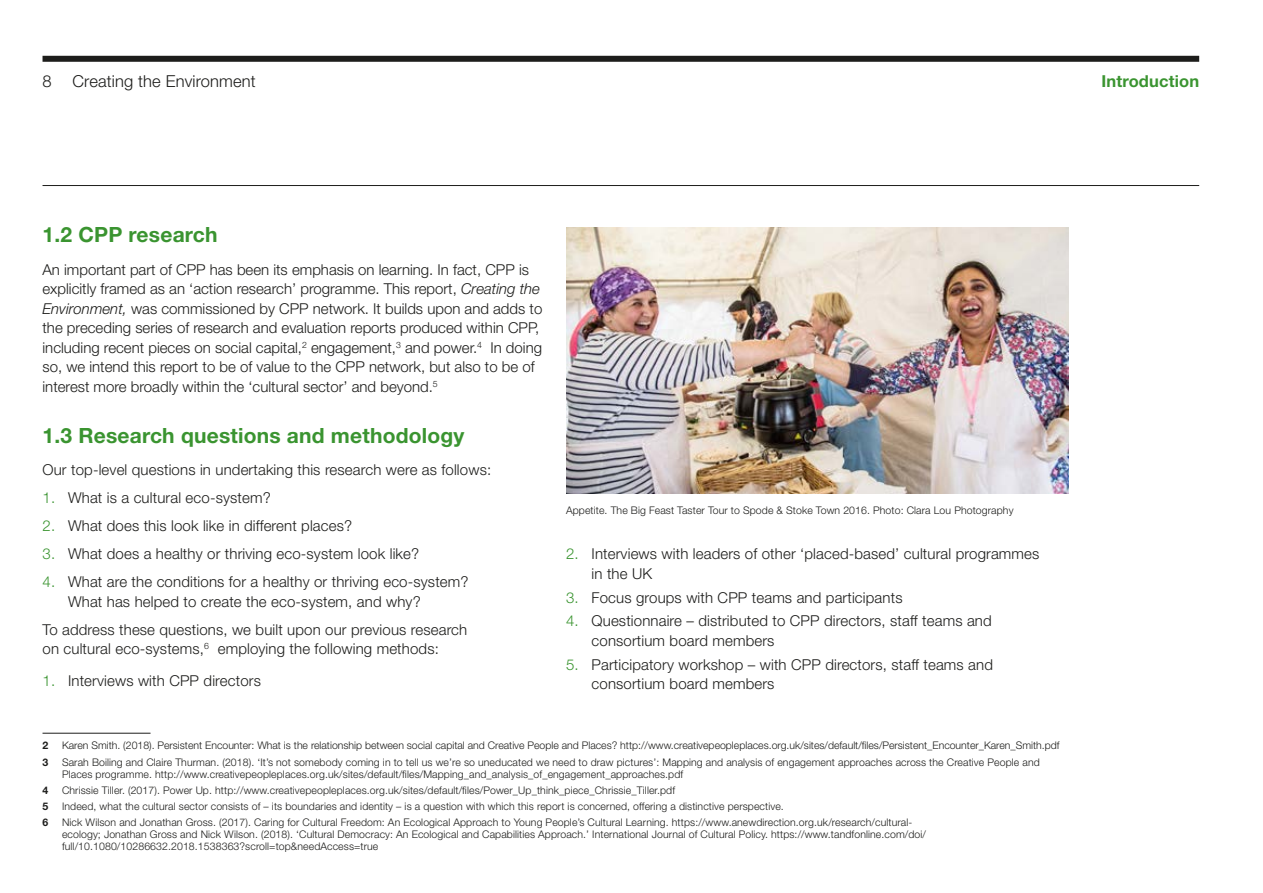
<style>
.page{position:relative;width:1263px;height:893px;background:#fff}
.page>*{position:absolute;margin:0;border:0;box-sizing:border-box;transform-origin:0 0}
.t1{font:700 21px "Helvetica Neue LT Std";letter-spacing:.01em;color:#3a9430}
.t2{font:300 16.5px "Helvetica Neue LT Std";letter-spacing:.01em;color:#1d1d1b}
.t3{font:700 16.5px "Helvetica Neue LT Std";letter-spacing:.01em;color:#3a9430}
.t4{font:300 15px/19.5px "Helvetica Neue LT Std";letter-spacing:.01em;color:#1d1d1b}
.t5{font:300 10.5px/12px "Helvetica Neue LT Std";letter-spacing:.01em;color:#1d1d1b}
.t6{font:700 10.5px "Helvetica Neue LT Std";color:#1d1d1b}
.s1{font-style:italic}
.s2{color:#3a9430}
</style>
<div class="page">
<hr style="left:43px;top:185px;width:1156px;height:1px;background:#1d1d1b">
<div style="left:43px;top:56px;width:1156px;height:6px;background:#1d1d1b"></div>
<hr style="left:43px;top:733px;width:108px;height:1px;background:#1d1d1b">
<img style="left:566px;top:227px;width:502px;height:266px">
<h2 class="t2" style="left:43px;top:72px;width:11px">8</h2>
<h2 class="t2" style="left:73px;top:72px;width:185px">Creating the Environment</h2>
<h2 class="t3" style="left:1101px;top:71px;width:99px">Introduction</h2>
<h1 class="t1" style="left:43px;top:222px;width:177px">1.2 CPP research</h1>
<p class="t4" style="left:43px;top:259px;width:501px">An important part of CPP has been its emphasis on learning. In fact, CPP is explicitly framed as an ‘action research’ programme. This report, <span class="s1">Creating the Environment,</span> was commissioned by CPP network. It builds upon and adds to the preceding series of research and evaluation reports produced within CPP, including recent pieces on social capital,<sup>2</sup> engagement,<sup>3</sup> and power.<sup>4</sup> In doing so, we intend this report to be of value to the CPP network, but also to be of interest more broadly within the ‘cultural sector’ and beyond.<sup>5</sup></p>
<h1 class="t1" style="left:43px;top:422px;width:423px">1.3 Research questions and methodology</h1>
<h3 class="t4" style="left:43px;top:460px;width:450px">Our top-level questions in undertaking this research were as follows:</h3>
<h3 class="t4" style="left:43px;top:488px;width:230px"><span class="s2">1.</span> What is a cultural eco-system?</h3>
<h3 class="t4" style="left:43px;top:516px;width:311px"><span class="s2">2.</span> What does this look like in different places?</h3>
<h3 class="t4" style="left:43px;top:544px;width:378px"><span class="s2">3.</span> What does a healthy or thriving eco-system look like?</h3>
<h3 class="t4" style="left:68px;top:572px;width:402px;text-indent:-26px"><span class="s2">4.</span> What are the conditions for a healthy or thriving eco-system?<br>What has helped to create the eco-system, and why?</h3>
<h3 class="t4" style="left:43px;top:619px;width:426px">To address these questions, we built upon our previous research on cultural eco-systems,<sup>6</sup> employing the following methods:</h3>
<h3 class="t4" style="left:43px;top:671px;width:220px"><span class="s2">1.</span> Interviews with CPP directors</h3>
<p class="t5" style="left:566px;top:504px;width:449px">Appetite. The Big Feast Taster Tour to Spode &amp; Stoke Town 2016. Photo: Clara Lou Photography</p>
<h3 class="t4" style="left:591px;top:544px;width:449px;text-indent:-26px"><span class="s2">2.</span> Interviews with leaders of other ‘placed-based’ cultural programmes in the UK</h3>
<h3 class="t4" style="left:566px;top:587px;width:338px"><span class="s2">3.</span> Focus groups with CPP teams and participants</h3>
<h3 class="t4" style="left:591px;top:611px;width:402px;text-indent:-26px"><span class="s2">4.</span> Questionnaire – distributed to CPP directors, staff teams and consortium board members</h3>
<h3 class="t4" style="left:591px;top:654px;width:403px;text-indent:-26px"><span class="s2">5.</span> Participatory workshop – with CPP directors, staff teams and consortium board members</h3>
<p class="t6" style="left:43px;top:739px;width:7px">2</p>
<p class="t5" style="left:62px;top:739px;width:999px">Karen Smith. (2018). Persistent Encounter: What is the relationship between social capital and Creative People and Places? http://www.creativepeopleplaces.org.uk/sites/default/files/Persistent_Encounter_Karen_Smith.pdf</p>
<p class="t6" style="left:43px;top:755px;width:7px">3</p>
<p class="t5" style="left:62px;top:756px;width:979px">Sarah Boiling and Claire Thurman. (2018). ‘It’s not somebody coming in to tell us we’re so uneducated we need to draw pictures’: Mapping and analysis of engagement approaches across the Creative People and<br>Places programme. http://www.creativepeopleplaces.org.uk/sites/default/files/Mapping_and_analysis_of_engagement_approaches.pdf</p>
<p class="t6" style="left:43px;top:784px;width:7px">4</p>
<p class="t5" style="left:62px;top:784px;width:614px">Chrissie Tiller. (2017). Power Up. http://www.creativepeopleplaces.org.uk/sites/default/files/Power_Up_think_piece_Chrissie_Tiller.pdf</p>
<p class="t6" style="left:43px;top:800px;width:7px">5</p>
<p class="t5" style="left:62px;top:800px;width:723px">Indeed, what the cultural sector consists of – its boundaries and identity – is a question with which this report is concerned, offering a distinctive perspective.</p>
<p class="t6" style="left:43px;top:816px;width:7px">6</p>
<p class="t5" style="left:62px;top:816px;width:866px">Nick Wilson and Jonathan Gross. (2017). Caring for Cultural Freedom: An Ecological Approach to Young People’s Cultural Learning. https://www.anewdirection.org.uk/research/cultural&shy;ecology; Jonathan Gross and Nick Wilson. (2018). ‘Cultural Democracy: An Ecological and Capabilities Approach.’ International Journal of Cultural Policy. https://www.tandfonline.com/doi/ full/10.1080/10286632.2018.1538363?scroll=top&amp;needAccess=true</p>
</div>
